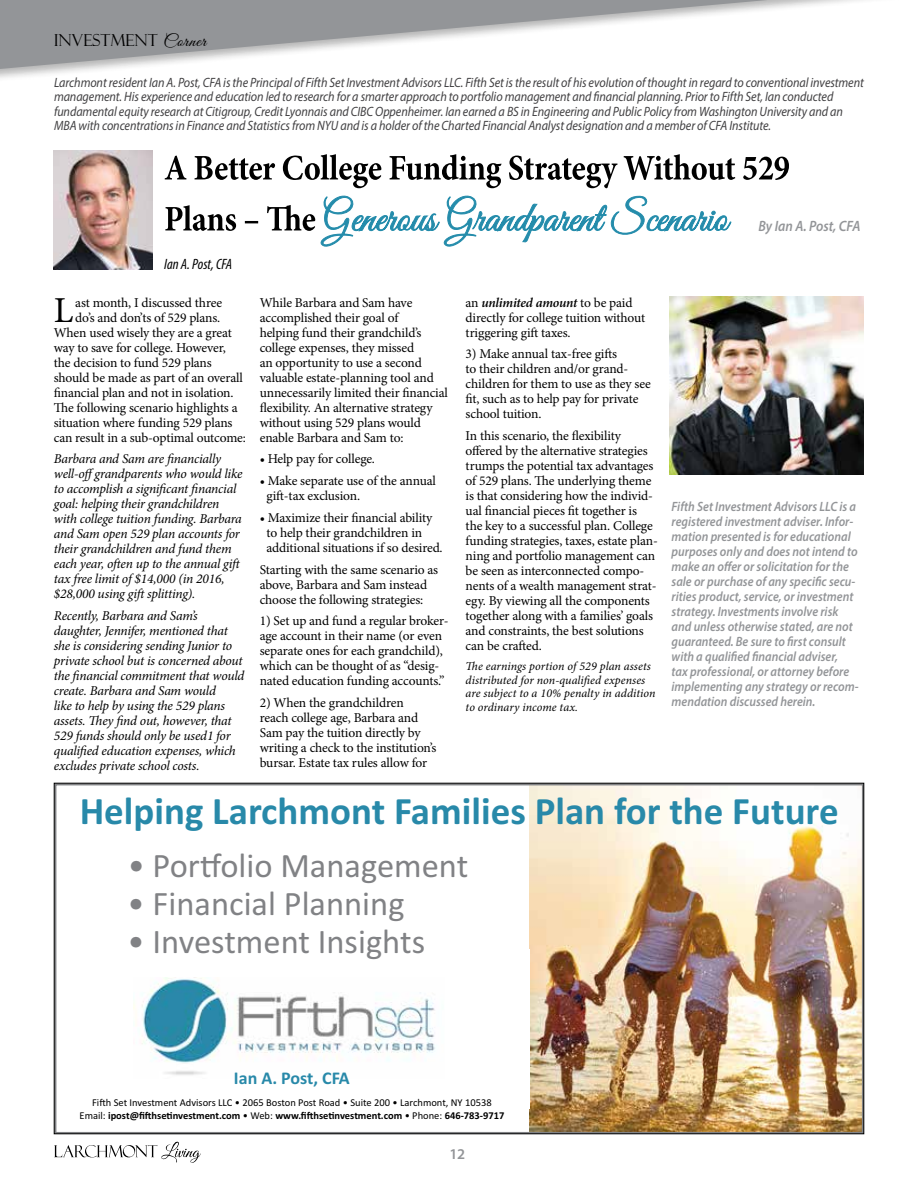
<style>
.page{position:relative;width:918px;height:1188px;background:#fff}
.page>*{position:absolute;margin:0;border:0;box-sizing:border-box;transform-origin:0 0}
.t1{font:700 39px "Calibri";color:#2889a9}
.t2{font:36.6px "Minion Pro";color:#000}
.t3{font:34.5px "Calibri";color:#818285}
.t4{font:700 18px "Calibri";color:#2889a9}
.t5{font:16.5px "Felix Titling";letter-spacing:.01em;color:#000}
.t6{font:italic 600 15px "Myriad Pro";color:#939598;scale:.9 1}
.t7{font:italic condensed 15px "Myriad Pro";color:#000}
.t8{font:600 15px "Myriad Pro";color:#939598}
.t9{font:13.5px/15px "Minion Pro";letter-spacing:-.01em;color:#000}
.t10{font:italic 13.5px/15px "Minion Pro";letter-spacing:-.02em;color:#000}
.t11{font:italic 13.5px/14.5px "Myriad Pro";letter-spacing:-.005em;color:#414042;scale:.9 1}
.t12{font:italic 600 13.5px/15px "Myriad Pro";color:#939598;scale:.9 1}
.t13{font:italic 12px/13.5px "Minion Pro";color:#000}
.t14{font:10.5px/12.6px "Calibri";color:#000;text-align:center}
.s1{font-family:"Great Vibes"}
.s2{font-weight:600;font-style:italic}
.s3{font-weight:700}
</style>
<div class="page">
<svg style="left:54px;top:1141px;width:147px;height:22px"></svg>
<svg style="left:0;top:0;width:768px;height:69px"></svg>
<img style="left:530px;top:786px;width:331px;height:345px">
<img style="left:134px;top:977px;width:302px;height:98px">
<img style="left:53px;top:151px;width:100px;height:119px">
<svg style="left:165px;top:195px;width:566px;height:52px"></svg>
<svg style="left:165px;top:154px;width:624px;height:34px"></svg>
<img style="left:670px;top:296px;width:194px;height:178px">
<p class="t5" style="left:54px;top:30px;width:154px">INVESTMENT <span class="s1">Corner</span></p>
<p class="t11" style="left:54px;top:75px;width:901px">Larchmont resident Ian A. Post, CFA is the Principal of Fifth Set Investment Advisors LLC. Fifth Set is the result of his evolution of thought in regard to conventional investment management. His experience and education led to research for a smarter approach to portfolio management and financial planning. Prior to Fifth Set, Ian conducted fundamental equity research at Citigroup, Credit Lyonnais and CIBC Oppenheimer. Ian earned a BS in Engineering and Public Policy from Washington University and an MBA with concentrations in Finance and Statistics from NYU and is a holder of the Charted Financial Analyst designation and a member of CFA Institute.</p>
<p class="t7" style="left:164px;top:255px;width:69px">Ian A. Post, CFA</p>
<h2 class="t2" style="left:54px;top:285px;width:21px">L</h2>
<p class="t9" style="left:75px;top:295px;width:148px">ast month, I discussed three</p>
<p class="t9" style="left:75px;top:310px;width:146px">do’s and don’ts of 529 plans.</p>
<p class="t9" style="left:54px;top:325px;width:180px">When used wisely they are a great</p>
<p class="t9" style="left:54px;top:340px;width:174px">way to save for college. However,</p>
<p class="t9" style="left:54px;top:355px;width:159px">the decision to fund 529 plans</p>
<p class="t9" style="left:54px;top:370px;width:191px">should be made as part of an overall</p>
<p class="t9" style="left:54px;top:385px;width:181px">financial plan and not in isolation.</p>
<p class="t9" style="left:54px;top:400px;width:185px">The following scenario highlights a</p>
<p class="t9" style="left:54px;top:415px;width:180px">situation where funding 529 plans</p>
<p class="t9" style="left:54px;top:430px;width:194px">can result in a sub-optimal outcome:</p>
<p class="t10" style="left:54px;top:452px;width:190px">Barbara and Sam are financially well-offgrandparents who would like to accomplish a significant financial goal: helping their grandchildren with college tuition funding. Barbara and Sam open 529 plan accounts for their grandchildren and fund them each year, often up to the annual gift tax free limit of $14,000 (in 2016, $28,000 using gift splitting).</p>
<p class="t10" style="left:54px;top:608px;width:192px">Recently, Barbara and Sam’s daughter, Jennifer, mentioned that she is considering sending Junior to private school but is concerned about the financial commitment that would create. Barbara and Sam would<br>like to help by using the 529 plans assets. They find out, however, that 529 funds should only be used1 for qualified education expenses, which excludes private school costs.</p>
<p class="t9" style="left:260px;top:295px;width:190px">While Barbara and Sam have accomplished their goal of<br>helping fund their grandchild’s college expenses, they missed<br>an opportunity to use a second valuable estate-planning tool and unnecessarily limited their financial flexibility. An alternative strategy without using 529 plans would enable Barbara and Sam to:</p>
<p class="t9" style="left:260px;top:452px;width:117px">• Help pay for college.</p>
<p class="t9" style="left:266px;top:473px;width:171px;text-indent:-7px">• Make separate use of the annual gift-tax exclusion.</p>
<p class="t9" style="left:266px;top:510px;width:178px;text-indent:-7px">• Maximize their financial ability to help their grandchildren in additional situations if so desired.</p>
<p class="t9" style="left:260px;top:562px;width:180px">Starting with the same scenario as above, Barbara and Sam instead choose the following strategies:</p>
<p class="t9" style="left:260px;top:614px;width:190px">1) Set up and fund a regular broker&shy;age account in their name (or even separate ones for each grandchild), which can be thought of as “desig&shy;nated education funding accounts.”</p>
<p class="t9" style="left:260px;top:695px;width:178px">2) When the grandchildren<br>reach college age, Barbara and<br>Sam pay the tuition directly by writing a check to the institution’s bursar. Estate tax rules allow for</p>
<p class="t6" style="left:758px;top:216px;width:115px">By Ian A. Post, CFA</p>
<p class="t9" style="left:466px;top:295px;width:181px">an <span class="s2">unlimited amount</span> to be paid directly for college tuition without triggering gift taxes.</p>
<p class="t9" style="left:466px;top:347px;width:187px">3) Make annual tax-free gifts<br>to their children and/or grand&shy;children for them to use as they see fit, such as to help pay for private school tuition.</p>
<p class="t9" style="left:466px;top:428px;width:194px">In this scenario, the flexibility offered by the alternative strategies trumps the potential tax advantages of 529 plans. The underlying theme is that considering how the individ&shy;ual financial pieces fit together is<br>the key to a successful plan. College funding strategies, taxes, estate plan&shy;ning and portfolio management can be seen as interconnected compo&shy;nents of a wealth management strat&shy;egy. By viewing all the components together along with a families’ goals and constraints, the best solutions can be crafted.</p>
<p class="t13" style="left:466px;top:660px;width:191px">The earnings portion of 529 plan assets distributed for non-qualified expenses are subject to a 10% penalty in addition to ordinary income tax.</p>
<p class="t12" style="left:672px;top:499px;width:209px">Fifth Set Investment Advisors LLC is a registered investment adviser. Infor&shy;mation presented is for educational purposes only and does not intend to make an offer or solicitation for the sale or purchase of any specific secu&shy;rities product, service, or investment strategy. Investments involve risk and unless otherwise stated, are not guaranteed. Be sure to first consult with a qualified financial adviser,<br>tax professional, or attorney before implementing any strategy or recom&shy;mendation discussed herein.</p>
<h1 class="t1" style="left:80px;top:787px;width:760px">Helping Larchmont Families Plan for the Future</h1>
<h3 class="t3" style="left:128px;top:844px;width:342px">• Portfolio Management</h3>
<h3 class="t3" style="left:128px;top:882px;width:278px">• Financial Planning</h3>
<h3 class="t3" style="left:128px;top:921px;width:299px">• Investment Insights</h3>
<h3 class="t4" style="left:234px;top:1067px;width:117px">Ian A. Post, CFA</h3>
<p class="t14" style="left:80px;top:1096px;width:426px">Fifth Set Investment Advisors LLC • 2065 Boston Post Road • Suite 200 • Larchmont, NY 10538<br>Email: <span class="s3">ipost@fifthsetinvestment.com</span> • Web: <span class="s3">www.fifthsetinvestment.com</span> • Phone: <span class="s3">646-783-9717</span></p>
<p class="t8" style="left:450px;top:1144px;width:17px">12</p>
</div>
